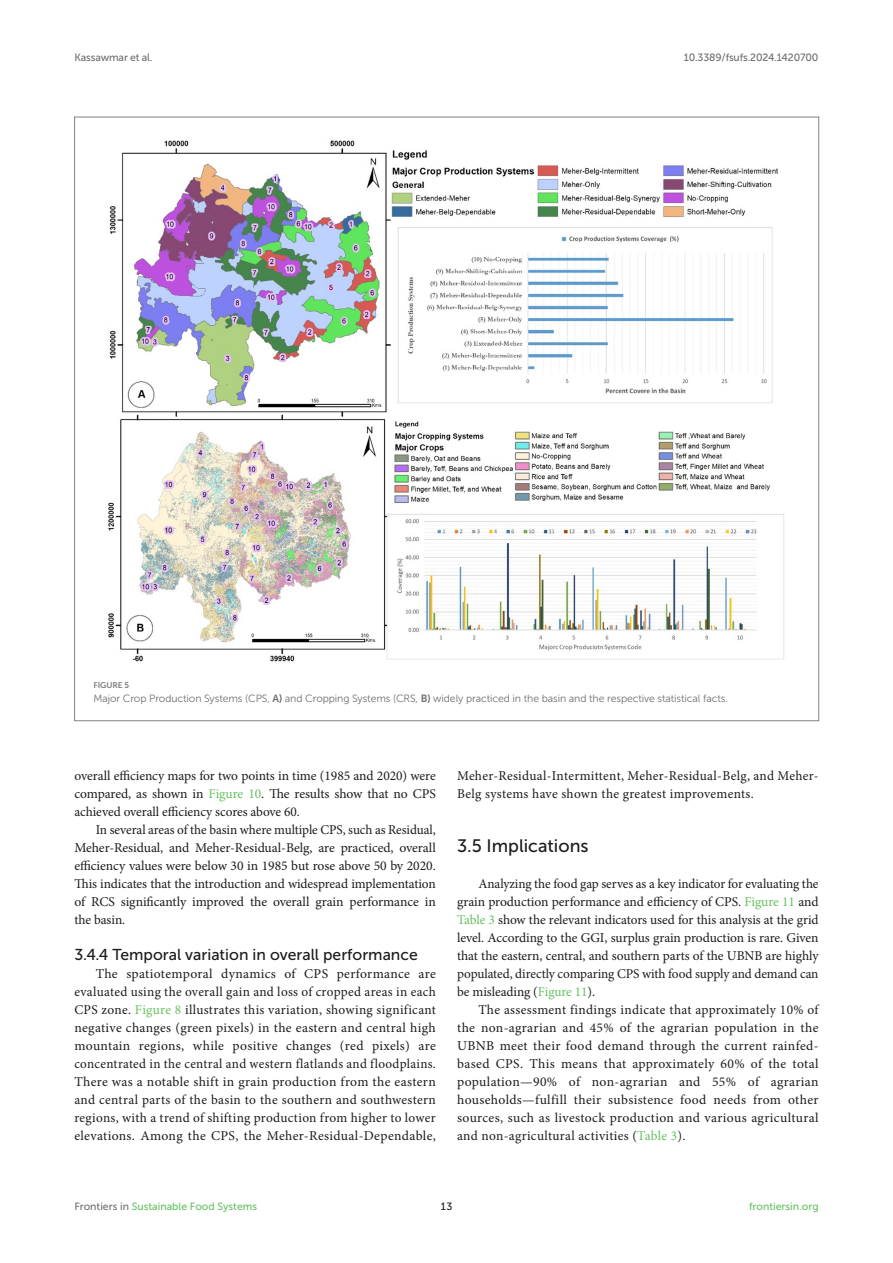
<style>
.page{position:relative;width:893px;height:1263px;background:#fff}
.page>*{position:absolute;margin:0;border:0;box-sizing:border-box;transform-origin:0 0}
.HEAD_2{font:18px "Museo Sans 500";color:#1b1c1b}
.HEAD_3{font:15.75px "Museo Sans 500";color:#1b1c1b}
.TEXT_FLUSH{font:13.5px/18px "Minion Pro";letter-spacing:.015em;color:#1b1c1b;text-align:justify}
.TEXT{font:13.5px/18px "Minion Pro";color:#1b1c1b;text-align:justify}
.FIG_LEG{font:10.5px "Museo Sans 300";letter-spacing:-.01em;color:#706f70}
.t1{font:10.5px "Museo Sans 500";color:#65c161}
.t2{font:10.5px "Museo Sans 500";letter-spacing:-.015em;color:#706f70}
.t3{font:10.5px "Museo Sans 500";color:#1b1c1b}
.FIG_HD{font:8.25px "Museo Sans 700";letter-spacing:-.01em;color:#7e7f7f}
.s1{font-family:"Museo Sans 700"}
.s2{color:#65c161}
.s3{color:#706f70}
</style>
<div class="page">
<img style="left:108px;top:140px;width:676px;height:522px">
<p class="t2" style="left:74px;top:51px;width:80px">Kassawmar et al.</p>
<p class="t2" style="left:684px;top:51px;width:136px">10.3389/fsufs.2024.1420700</p>
<p class="FIG_HD" style="left:94px;top:681px;width:37px">FIGURE 5</p>
<p class="FIG_LEG" style="left:94px;top:692px;width:636px">Major Crop Production Systems (CPS, <span class="s1">A)</span> and Cropping Systems (CRS, <span class="s1">B)</span> widely practiced in the basin and the respective statistical facts.</p>
<p class="TEXT_FLUSH" style="left:74px;top:767px;width:363px">overall efficiency maps for two points in time (1985 and 2020) were compared, as shown in <span class="s2">Figure 10</span>. The results show that no CPS achieved overall efficiency scores above 60.</p>
<p class="TEXT" style="left:74px;top:821px;width:363px;text-indent:21px">In several areas of the basin where multiple CPS, such as Residual, Meher-Residual, and Meher-Residual-Belg, are practiced, overall efficiency values were below 30 in 1985 but rose above 50 by 2020.<br>This indicates that the introduction and widespread implementation of RCS significantly improved the overall grain performance in the basin.</p>
<p class="HEAD_3" style="left:74px;top:946px;width:345px">3.4.4 Temporal variation in overall performance</p>
<p class="TEXT_FLUSH" style="left:74px;top:965px;width:363px;text-indent:21px">The spatiotemporal dynamics of CPS performance are evaluated using the overall gain and loss of cropped areas in each CPS zone. <span class="s2">Figure 8</span> illustrates this variation, showing significant negative changes (green pixels) in the eastern and central high mountain regions, while positive changes (red pixels) are concentrated in the central and western flatlands and floodplains.<br>There was a notable shift in grain production from the eastern and central parts of the basin to the southern and southwestern regions, with a trend of shifting production from higher to lower elevations. Among the CPS, the Meher-Residual-Dependable,</p>
<p class="TEXT_FLUSH" style="left:457px;top:767px;width:363px">Meher-Residual-Intermittent, Meher-Residual-Belg, and Meher-<br>Belg systems have shown the greatest improvements.</p>
<p class="HEAD_2" style="left:457px;top:836px;width:133px">3.5 Implications</p>
<p class="TEXT_FLUSH" style="left:457px;top:875px;width:363px;text-indent:21px">Analyzing the food gap serves as a key indicator for evaluating the grain production performance and efficiency of CPS. <span class="s2">Figure 11</span> and <span class="s2">Table 3</span> show the relevant indicators used for this analysis at the grid level. According to the GGI, surplus grain production is rare. Given that the eastern, central, and southern parts of the UBNB are highly populated, directly comparing CPS with food supply and demand can be misleading (<span class="s2">Figure 11</span>).</p>
<p class="TEXT" style="left:457px;top:1001px;width:363px;text-indent:21px">The assessment findings indicate that approximately 10% of the non-agrarian and 45% of the agrarian population in the UBNB meet their food demand through the current rainfed&shy;based CPS. This means that approximately 60% of the total population—90% of non-agrarian and 55% of agrarian households—fulfill their subsistence food needs from other sources, such as livestock production and various agricultural and non-agricultural activities (<span class="s2">Table 3</span>).</p>
<p class="t1" style="left:74px;top:1200px;width:184px"><span class="s3">Frontiers in</span> Sustainable Food Systems</p>
<p class="t3" style="left:441px;top:1200px;width:13px">13</p>
<p class="t1" style="left:749px;top:1200px;width:71px">frontiersin.org</p>
</div>
